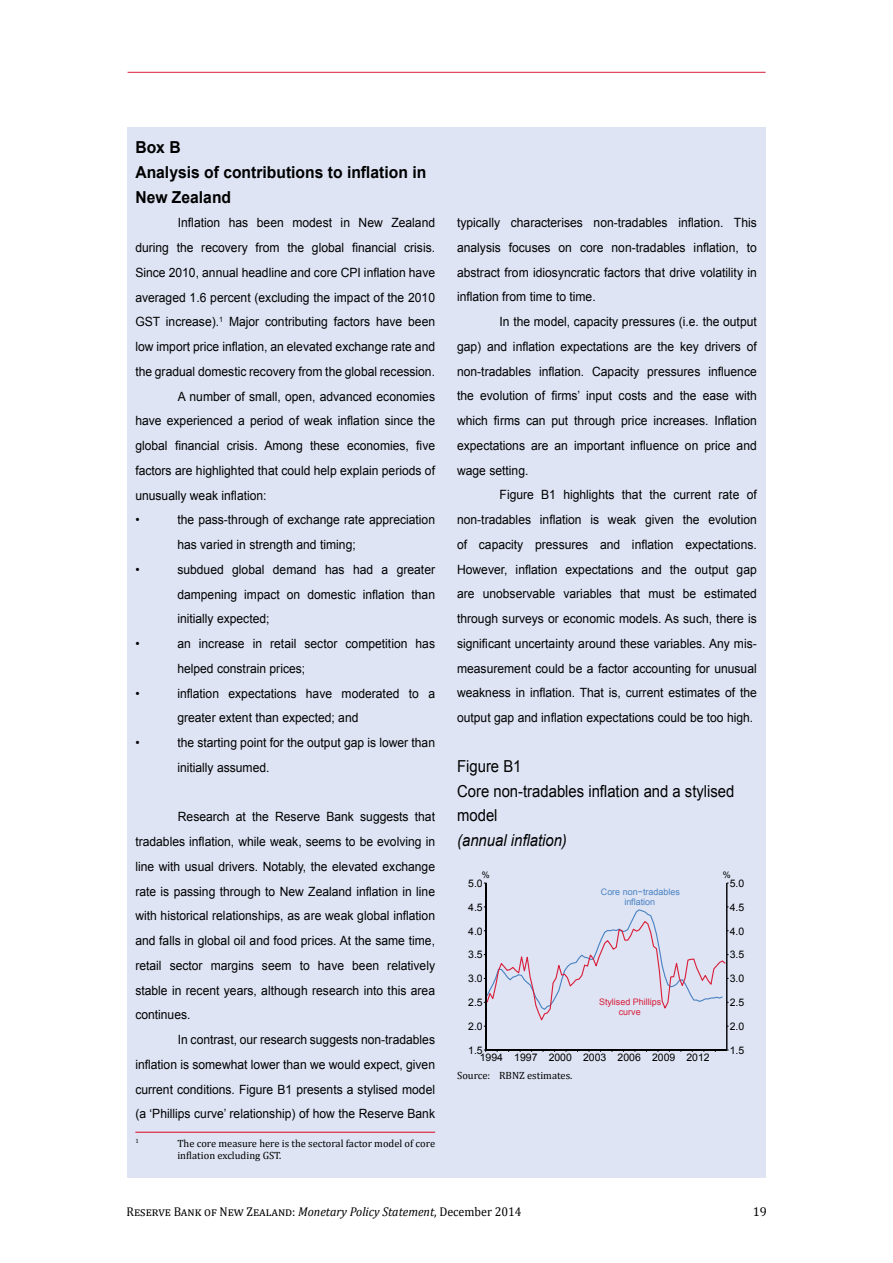
<style>
.page{position:relative;width:893px;height:1263px;background:#fff}
.page>*{position:absolute;margin:0;border:0;box-sizing:border-box;transform-origin:0 0}
.t1{font:16.5px/24.8px "Arial";color:#000;scale:.9 1}
.t2{font:700 16.5px/24.8px "Arial";color:#000;scale:.95 1}
.t3{font:italic 16.5px "Arial";color:#000;scale:.9 1}
.t4{font:12.75px/24.8px "Arial";color:#000;text-align:justify;scale:.95 1}
.t5{font:12.75px "Cambria";color:#000;scale:.95 1}
.t6{font:12.75px "Cambria";color:#000}
.t7{font:10.5px/12.6px "Cambria";color:#000}
.t8{font:10.5px "Arial";color:#000}
.t9{font:9px/10.2px "Arial";color:#4982c2;text-align:center}
.t10{font:9px/10.2px "Arial";color:#d91e39;text-align:center}
.t11{font:9px "Arial";color:#000}
.t12{font:6.15px "Cambria";color:#000}
.s1{font-style:italic}
</style>
<div class="page">
<hr style="left:128px;top:72px;width:638px;height:1px;background:#da1e39">
<div style="left:127px;top:127px;width:638px;height:1051px;background:#dee4f4"></div>
<svg style="left:484px;top:1050px;width:245px;height:2px"></svg>
<svg style="left:484px;top:906px;width:245px;height:121px"></svg>
<hr style="left:485px;top:883px;width:1px;height:167px;background:#000">
<hr style="left:486px;top:1050px;width:241px;height:1px;background:#000">
<hr style="left:726px;top:883px;width:1px;height:167px;background:#000">
<hr style="left:135px;top:1132px;width:300px;height:1px;background:#da1e39">
<p class="t2" style="left:135px;top:135px;width:308px">Box B<br>Analysis of contributions to inflation in<br>New Zealand</p>
<p class="t4" style="left:178px;top:211px;width:272px">Inflation has been modest in New Zealand</p>
<p class="t4" style="left:135px;top:235px;width:317px">during the recovery from the global financial crisis.</p>
<p class="t4" style="left:135px;top:260px;width:317px">Since 2010, annual headline and core CPI inflation have</p>
<p class="t4" style="left:135px;top:285px;width:317px">averaged 1.6 percent (excluding the impact of the 2010</p>
<p class="t4" style="left:135px;top:310px;width:317px">GST increase).<sup>1</sup> Major contributing factors have been</p>
<p class="t4" style="left:135px;top:334px;width:317px">low import price inflation, an elevated exchange rate and</p>
<p class="t4" style="left:135px;top:359px;width:317px">the gradual domestic recovery from the global recession.</p>
<p class="t4" style="left:178px;top:384px;width:272px">A number of small, open, advanced economies</p>
<p class="t4" style="left:135px;top:409px;width:317px">have experienced a period of weak inflation since the</p>
<p class="t4" style="left:135px;top:433px;width:317px">global financial crisis. Among these economies, five</p>
<p class="t4" style="left:135px;top:458px;width:317px">factors are highlighted that could help explain periods of</p>
<p class="t4" style="left:135px;top:483px;width:140px">unusually weak inflation:</p>
<p class="t4" style="left:135px;top:508px;width:6px">•</p>
<p class="t4" style="left:177px;top:508px;width:273px">the pass-through of exchange rate appreciation has varied in strength and timing;</p>
<p class="t4" style="left:135px;top:557px;width:6px">•</p>
<p class="t4" style="left:177px;top:557px;width:273px">subdued global demand has had a greater dampening impact on domestic inflation than initially expected;</p>
<p class="t4" style="left:135px;top:631px;width:6px">•</p>
<p class="t4" style="left:177px;top:631px;width:273px">an increase in retail sector competition has helped constrain prices;</p>
<p class="t4" style="left:135px;top:681px;width:6px">•</p>
<p class="t4" style="left:177px;top:681px;width:273px">inflation expectations have moderated to a greater extent than expected; and</p>
<p class="t4" style="left:135px;top:730px;width:6px">•</p>
<p class="t4" style="left:177px;top:730px;width:273px">the starting point for the output gap is lower than initially assumed.</p>
<p class="t4" style="left:135px;top:804px;width:317px;text-indent:43px">Research at the Reserve Bank suggests that tradables inflation, while weak, seems to be evolving in line with usual drivers. Notably, the elevated exchange rate is passing through to New Zealand inflation in line with historical relationships, as are weak global inflation and falls in global oil and food prices. At the same time, retail sector margins seem to have been relatively stable in recent years, although research into this area continues.</p>
<p class="t4" style="left:135px;top:1027px;width:317px;text-indent:43px">In contrast, our research suggests non-tradables inflation is somewhat lower than we would expect, given current conditions. Figure B1 presents a stylised model (a ‘Phillips curve’ relationship) of how the Reserve Bank</p>
<p class="t12" style="left:135px;top:1138px;width:5px">1</p>
<p class="t7" style="left:177px;top:1137px;width:259px">The core measure here is the sectoral factor model of core inflation excluding GST.</p>
<p class="t4" style="left:457px;top:210px;width:317px">typically characterises non-tradables inflation. This analysis focuses on core non-tradables inflation, to abstract from idiosyncratic factors that drive volatility in inflation from time to time.</p>
<p class="t4" style="left:457px;top:309px;width:317px;text-indent:43px">In the model, capacity pressures (i.e. the output gap) and inflation expectations are the key drivers of non-tradables inflation. Capacity pressures influence the evolution of firms’ input costs and the ease with which firms can put through price increases. Inflation expectations are an important influence on price and wage setting.</p>
<p class="t4" style="left:457px;top:483px;width:317px;text-indent:43px">Figure B1 highlights that the current rate of non-tradables inflation is weak given the evolution of capacity pressures and inflation expectations.<br>However, inflation expectations and the output gap are unobservable variables that must be estimated through surveys or economic models. As such, there is significant uncertainty around these variables. Any mis&shy;measurement could be a factor accounting for unusual weakness in inflation. That is, current estimates of the output gap and inflation expectations could be too high.</p>
<p class="t1" style="left:457px;top:754px;width:310px">Figure B1<br>Core non-tradables inflation and a stylised model</p>
<p class="t3" style="left:457px;top:830px;width:123px">(annual inflation)</p>
<p class="t11" style="left:482px;top:869px;width:9px">%</p>
<p class="t11" style="left:723px;top:869px;width:9px">%</p>
<p class="t9" style="left:601px;top:887px;width:81px">Core non−tradables inflation</p>
<p class="t8" style="left:468px;top:876px;width:16px">5.0</p>
<p class="t8" style="left:730px;top:876px;width:16px">5.0</p>
<p class="t8" style="left:468px;top:900px;width:16px">4.5</p>
<p class="t8" style="left:730px;top:900px;width:16px">4.5</p>
<p class="t8" style="left:468px;top:924px;width:16px">4.0</p>
<p class="t8" style="left:730px;top:924px;width:16px">4.0</p>
<p class="t8" style="left:468px;top:948px;width:16px">3.5</p>
<p class="t8" style="left:730px;top:948px;width:16px">3.5</p>
<p class="t8" style="left:468px;top:972px;width:16px">3.0</p>
<p class="t8" style="left:730px;top:972px;width:16px">3.0</p>
<p class="t8" style="left:468px;top:995px;width:16px">2.5</p>
<p class="t10" style="left:599px;top:997px;width:64px">Stylised Phillips curve</p>
<p class="t8" style="left:730px;top:995px;width:16px">2.5</p>
<p class="t8" style="left:468px;top:1019px;width:16px">2.0</p>
<p class="t8" style="left:730px;top:1019px;width:16px">2.0</p>
<p class="t8" style="left:468px;top:1043px;width:16px">1.5</p>
<p class="t8" style="left:480px;top:1050px;width:231px">1994 1997 2000 2003 2006 2009 2012</p>
<p class="t8" style="left:730px;top:1043px;width:16px">1.5</p>
<p class="t7" style="left:457px;top:1069px;width:117px">Source: RBNZ estimates.</p>
<p class="t5" style="left:126px;top:1204px;width:417px">Reserve Bank of New Zealand: <span class="s1">Monetary Policy Statement</span>, December 2014</p>
<p class="t6" style="left:753px;top:1204px;width:16px">19</p>
</div>
